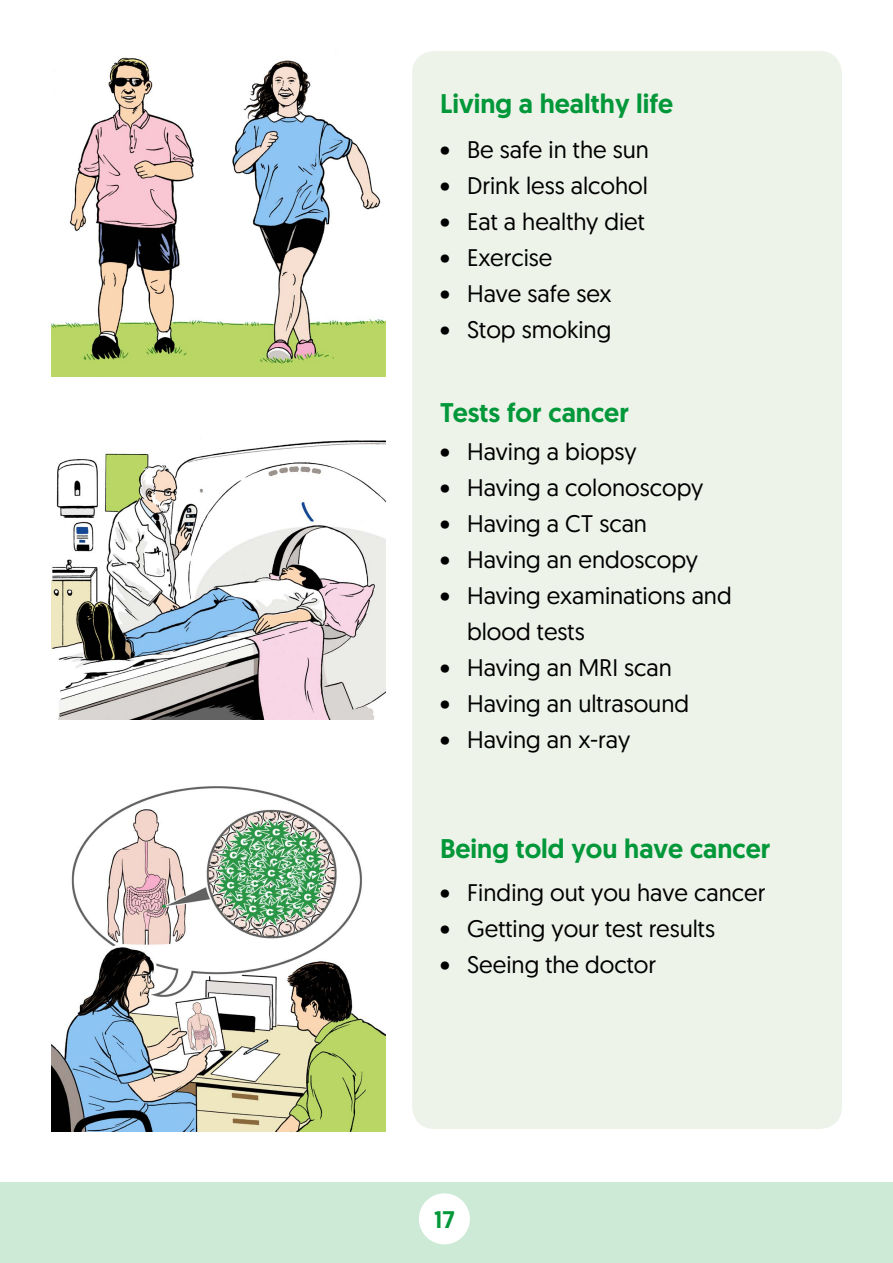
<style>
.page{position:relative;width:893px;height:1263px;background:#fff}
.page>*{position:absolute;margin:0;border:0;box-sizing:border-box;transform-origin:0 0}
.t1{font:500 27px "Geomanist";color:#029739}
.t2{font:24px/36px "Geomanist";color:#000}
.t3{font:500 24px "Geomanist";color:#029739}
</style>
<div class="page">
<div style="left:412px;top:51px;width:430px;height:1078px;background:#eef3ea;border-radius:22px"></div>
<img style="left:51px;top:57px;width:335px;height:319px">
<img style="left:52px;top:440px;width:334px;height:280px">
<img style="left:51px;top:786px;width:335px;height:346px">
<div style="left:0;top:1182px;width:893px;height:81px;background:#cdead7"></div>
<div style="left:419px;top:1193px;width:51px;height:51px;background:#fff;border-radius:50%"></div>
<p class="t1" style="left:440px;top:86px;width:235px">Living a healthy life</p>
<p class="t2" style="left:440px;top:130px;width:210px">• Be safe in the sun</p>
<p class="t2" style="left:440px;top:166px;width:209px">• Drink less alcohol</p>
<p class="t2" style="left:440px;top:202px;width:206px">• Eat a healthy diet</p>
<p class="t2" style="left:440px;top:238px;width:114px">• Exercise</p>
<p class="t2" style="left:440px;top:274px;width:173px">• Have safe sex</p>
<p class="t2" style="left:440px;top:310px;width:173px">• Stop smoking</p>
<p class="t1" style="left:440px;top:395px;width:190px">Tests for cancer</p>
<p class="t2" style="left:440px;top:433px;width:198px">• Having a biopsy</p>
<p class="t2" style="left:440px;top:469px;width:265px">• Having a colonoscopy</p>
<p class="t2" style="left:440px;top:505px;width:208px">• Having a CT scan</p>
<p class="t2" style="left:440px;top:541px;width:259px">• Having an endoscopy</p>
<p class="t2" style="left:467px;top:577px;width:266px;text-indent:-27px">• Having examinations and blood tests</p>
<p class="t2" style="left:440px;top:649px;width:233px">• Having an MRI scan</p>
<p class="t2" style="left:440px;top:685px;width:251px">• Having an ultrasound</p>
<p class="t2" style="left:440px;top:721px;width:192px">• Having an x-ray</p>
<p class="t1" style="left:440px;top:831px;width:332px">Being told you have cancer</p>
<p class="t2" style="left:440px;top:873px;width:327px">• Finding out you have cancer</p>
<p class="t2" style="left:440px;top:909px;width:276px">• Getting your test results</p>
<p class="t2" style="left:440px;top:945px;width:218px">• Seeing the doctor</p>
<p class="t3" style="left:434px;top:1203px;width:22px">17</p>
</div>
